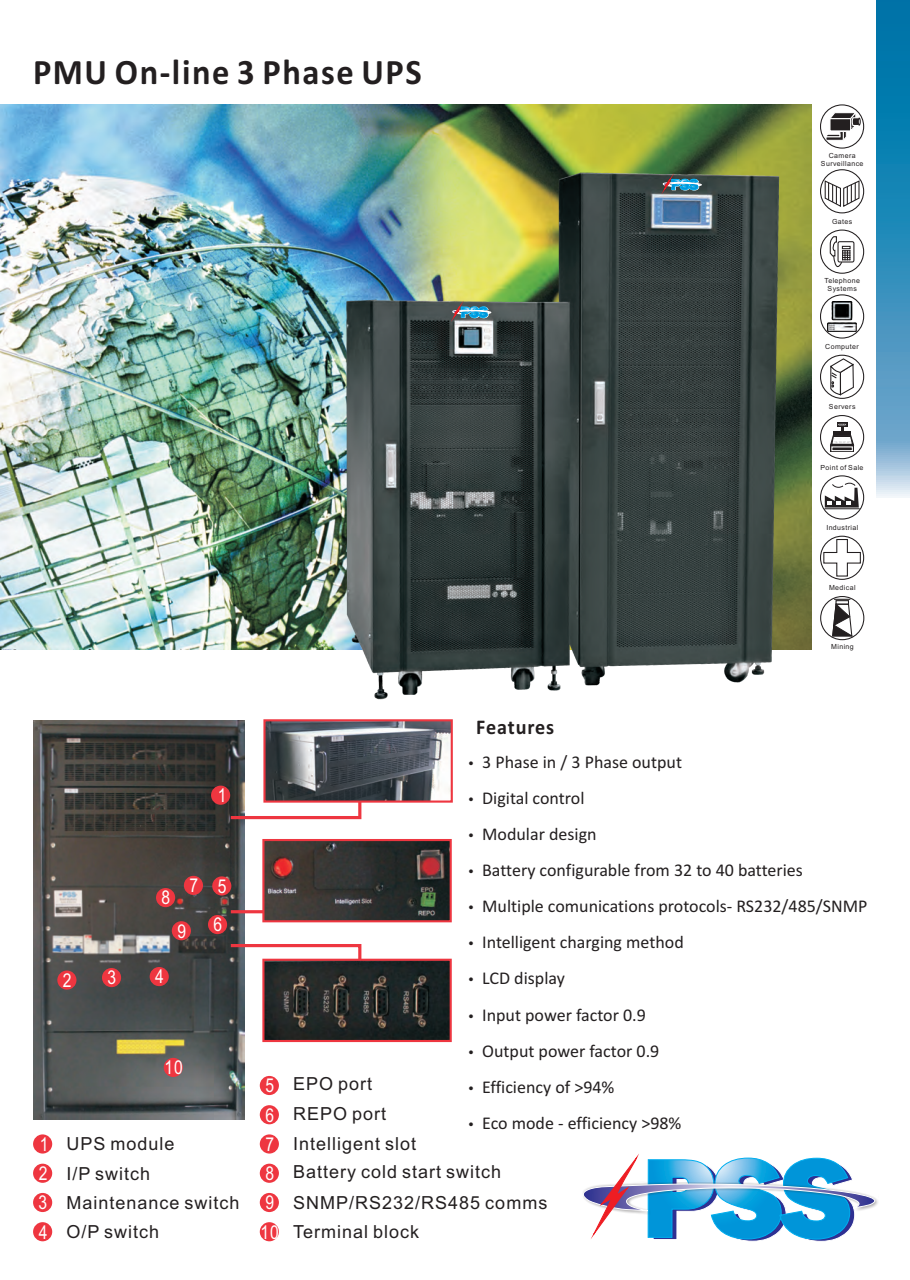
<style>
.page{position:relative;width:910px;height:1280px;background:#fff}
.page>*{position:absolute;margin:0;border:0;box-sizing:border-box;transform-origin:0 0}
.t1{font:700 36px "Calibri";letter-spacing:.045em;color:#231f20;scale:.96 1}
.t2{font:700 21px "Calibri";letter-spacing:.045em;color:#231f20;scale:.96 1}
.t3{font:19.05px/29.2px "Arial Narrow";color:#fff}
.t4{font:18px "Calibri";color:#231f20}
.t5{font:18px/29.1px "Arial";letter-spacing:.055em;color:#231f20}
.t6{font:7.05px/8.6px "Arial";letter-spacing:.055em;color:#231f20;text-align:center}
.t7{font:900 2.1px "Arial";color:#231f20}
.s1{font-family:"Arial Narrow";font-size:19.05px;color:#fff}
</style>
<div class="page">
<img style="left:33px;top:720px;width:211px;height:399px">
<div style="left:212px;top:876px;width:19px;height:19px;background:#ee3640;border-radius:50%"></div>
<div style="left:150px;top:967px;width:19px;height:19px;background:#ee3640;border-radius:50%"></div>
<div style="left:102px;top:968px;width:19px;height:19px;background:#ee3640;border-radius:50%"></div>
<div style="left:211px;top:786px;width:19px;height:19px;background:#ee3640;border-radius:50%"></div>
<div style="left:57px;top:970px;width:19px;height:20px;background:#ee3640;border-radius:50%"></div>
<div style="left:208px;top:915px;width:19px;height:19px;background:#ee3640;border-radius:50%"></div>
<div style="left:184px;top:876px;width:19px;height:19px;background:#ee3640;border-radius:50%"></div>
<div style="left:156px;top:888px;width:19px;height:19px;background:#ee3640;border-radius:50%"></div>
<div style="left:172px;top:921px;width:19px;height:19px;background:#ee3640;border-radius:50%"></div>
<div style="left:164px;top:1058px;width:19px;height:19px;background:#ee3640;border-radius:50%"></div>
<svg style="left:228px;top:797px;width:134px;height:24px"></svg>
<svg style="left:228px;top:908px;width:135px;height:16px"></svg>
<img style="left:265px;top:842px;width:184px;height:77px">
<div style="left:262px;top:839px;width:190px;height:83px;border:2px solid #ee3640"></div>
<svg style="left:228px;top:942px;width:135px;height:80px"></svg>
<img style="left:265px;top:962px;width:184px;height:77px">
<div style="left:262px;top:959px;width:190px;height:83px;border:2px solid #ee3640"></div>
<div style="left:260px;top:1076px;width:19px;height:19px;background:#ee3640;border-radius:50%"></div>
<div style="left:260px;top:1105px;width:19px;height:19px;background:#ee3640;border-radius:50%"></div>
<div style="left:260px;top:1134px;width:19px;height:19px;background:#ee3640;border-radius:50%"></div>
<div style="left:260px;top:1164px;width:19px;height:19px;background:#ee3640;border-radius:50%"></div>
<div style="left:260px;top:1193px;width:19px;height:19px;background:#ee3640;border-radius:50%"></div>
<div style="left:260px;top:1222px;width:19px;height:19px;background:#ee3640;border-radius:50%"></div>
<div style="left:33px;top:1164px;width:19px;height:19px;background:#ee3640;border-radius:50%"></div>
<div style="left:33px;top:1134px;width:19px;height:19px;background:#ee3640;border-radius:50%"></div>
<div style="left:33px;top:1193px;width:19px;height:19px;background:#ee3640;border-radius:50%"></div>
<div style="left:33px;top:1222px;width:19px;height:19px;background:#ee3640;border-radius:50%"></div>
<svg style="left:876px;top:0;width:34px;height:497px;background:#3691bc"></svg>
<img style="left:0;top:105px;width:811px;height:545px">
<div style="left:820px;top:596px;width:44px;height:44px;border:1px solid #231f20;border-radius:50%"></div>
<svg style="left:831px;top:599px;width:22px;height:38px"></svg>
<div style="left:820px;top:536px;width:44px;height:44px;border:1px solid #231f20;border-radius:50%"></div>
<svg style="left:823px;top:538px;width:38px;height:39px"></svg>
<div style="left:820px;top:475px;width:44px;height:44px;border:1px solid #231f20;border-radius:50%"></div>
<hr style="left:824px;top:508px;width:36px;height:1px;background:#231f20">
<svg style="left:825px;top:482px;width:34px;height:25px"></svg>
<div style="left:837px;top:422px;width:10px;height:5px;background:#231f20"></div>
<div style="left:831px;top:445px;width:23px;height:7px;background:#231f20"></div>
<div style="left:831px;top:446px;width:22px;height:5px;border:1px solid #fff"></div>
<svg style="left:830px;top:423px;width:24px;height:22px"></svg>
<div style="left:820px;top:415px;width:44px;height:44px;border:1px solid #231f20;border-radius:50%"></div>
<svg style="left:829px;top:357px;width:26px;height:39px"></svg>
<div style="left:820px;top:355px;width:44px;height:44px;border:1px solid #231f20;border-radius:50%"></div>
<img style="left:828px;top:301px;width:28px;height:30px">
<div style="left:820px;top:294px;width:44px;height:45px;border:1px solid #231f20;border-radius:50%"></div>
<div style="left:837px;top:241px;width:17px;height:21px;border:1px solid #231f20;border-radius:2px"></div>
<svg style="left:829px;top:236px;width:22px;height:34px"></svg>
<div style="left:820px;top:230px;width:44px;height:44px;border:1px solid #231f20;border-radius:50%"></div>
<svg style="left:824px;top:180px;width:36px;height:28px"></svg>
<div style="left:820px;top:169px;width:44px;height:44px;border:1px solid #231f20;border-radius:50%"></div>
<svg style="left:824px;top:110px;width:37px;height:33px"></svg>
<div style="left:820px;top:104px;width:44px;height:45px;border:1px solid #231f20;border-radius:50%"></div>
<svg style="left:583px;top:1157px;width:295px;height:84px"></svg>
<img style="left:338px;top:165px;width:449px;height:535px">
<svg style="left:662px;top:179px;width:40px;height:14px"></svg>
<svg style="left:452px;top:306px;width:40px;height:14px"></svg>
<img style="left:266px;top:722px;width:184px;height:78px">
<div style="left:263px;top:719px;width:190px;height:84px;border:2px solid #ee3640"></div>
<h1 class="t1" style="left:33px;top:57px;width:406px">PMU On-line 3 Phase UPS</h1>
<p class="t6" style="left:821px;top:152px;width:44px">Camera<br>Surveillance</p>
<p class="t6" style="left:832px;top:218px;width:22px">Gates</p>
<p class="t6" style="left:824px;top:277px;width:37px">Telephone<br>Systems</p>
<p class="t6" style="left:825px;top:343px;width:35px">Computer</p>
<p class="t6" style="left:829px;top:403px;width:28px">Servers</p>
<p class="t7" style="left:839px;top:424px;width:8px">$$$$</p>
<p class="t6" style="left:820px;top:464px;width:44px">Point of Sale</p>
<p class="t6" style="left:826px;top:524px;width:34px">Industrial</p>
<p class="t6" style="left:829px;top:584px;width:28px">Medical</p>
<p class="t6" style="left:831px;top:643px;width:24px">Mining</p>
<p class="t3" style="left:218px;top:782px;width:10px">1</p>
<p class="t3" style="left:63px;top:967px;width:10px">2</p>
<p class="t3" style="left:162px;top:885px;width:10px">8</p>
<p class="t3" style="left:189px;top:873px;width:10px">7</p>
<p class="t3" style="left:177px;top:918px;width:10px">9</p>
<p class="t3" style="left:108px;top:965px;width:10px">3</p>
<p class="t3" style="left:155px;top:964px;width:10px">4</p>
<p class="t3" style="left:218px;top:873px;width:10px">5</p>
<p class="t3" style="left:214px;top:912px;width:10px">6</p>
<p class="t3" style="left:164px;top:1055px;width:20px">10</p>
<p class="t5" style="left:40px;top:1131px;width:136px"><span class="s1">1</span> UPS module</p>
<p class="t3" style="left:39px;top:1160px;width:10px">2</p>
<p class="t5" style="left:66px;top:1160px;width:85px">I/P switch</p>
<p class="t3" style="left:39px;top:1189px;width:10px">3<br>4</p>
<p class="t5" style="left:66px;top:1189px;width:175px">Maintenance switch</p>
<p class="t5" style="left:66px;top:1219px;width:94px">O/P switch</p>
<p class="t3" style="left:261px;top:1073px;width:20px">5<br>6<br>7<br>8<br>9<br>10</p>
<p class="t5" style="left:293px;top:1071px;width:95px">EPO port<br>REPO port</p>
<p class="t5" style="left:293px;top:1131px;width:125px">Intelligent slot</p>
<p class="t2" style="left:476px;top:718px;width:83px">Features</p>
<p class="t4" style="left:468px;top:754px;width:215px">•3 Phase in / 3 Phase output</p>
<p class="t4" style="left:468px;top:790px;width:118px">•Digital control</p>
<p class="t4" style="left:468px;top:826px;width:130px">•Modular design</p>
<p class="t4" style="left:468px;top:862px;width:336px">•Battery configurable from 32 to 40 batteries</p>
<p class="t4" style="left:468px;top:899px;width:401px">•Multiple comunications protocols- RS232/485/SNMP</p>
<p class="t4" style="left:468px;top:935px;width:217px">•Intelligent charging method</p>
<p class="t4" style="left:468px;top:971px;width:98px">•LCD display</p>
<p class="t4" style="left:468px;top:1007px;width:179px">•Input power factor 0.9</p>
<p class="t4" style="left:468px;top:1043px;width:193px">•Output power factor 0.9</p>
<p class="t4" style="left:468px;top:1079px;width:148px">•Efficiency of &gt;94%</p>
<p class="t4" style="left:468px;top:1115px;width:215px">•Eco mode - efficiency &gt;98%</p>
<p class="t5" style="left:293px;top:1158px;width:210px">Battery cold start switch</p>
<p class="t5" style="left:293px;top:1190px;width:256px">SNMP/RS232/RS485 comms<br>Terminal block</p>
</div>
